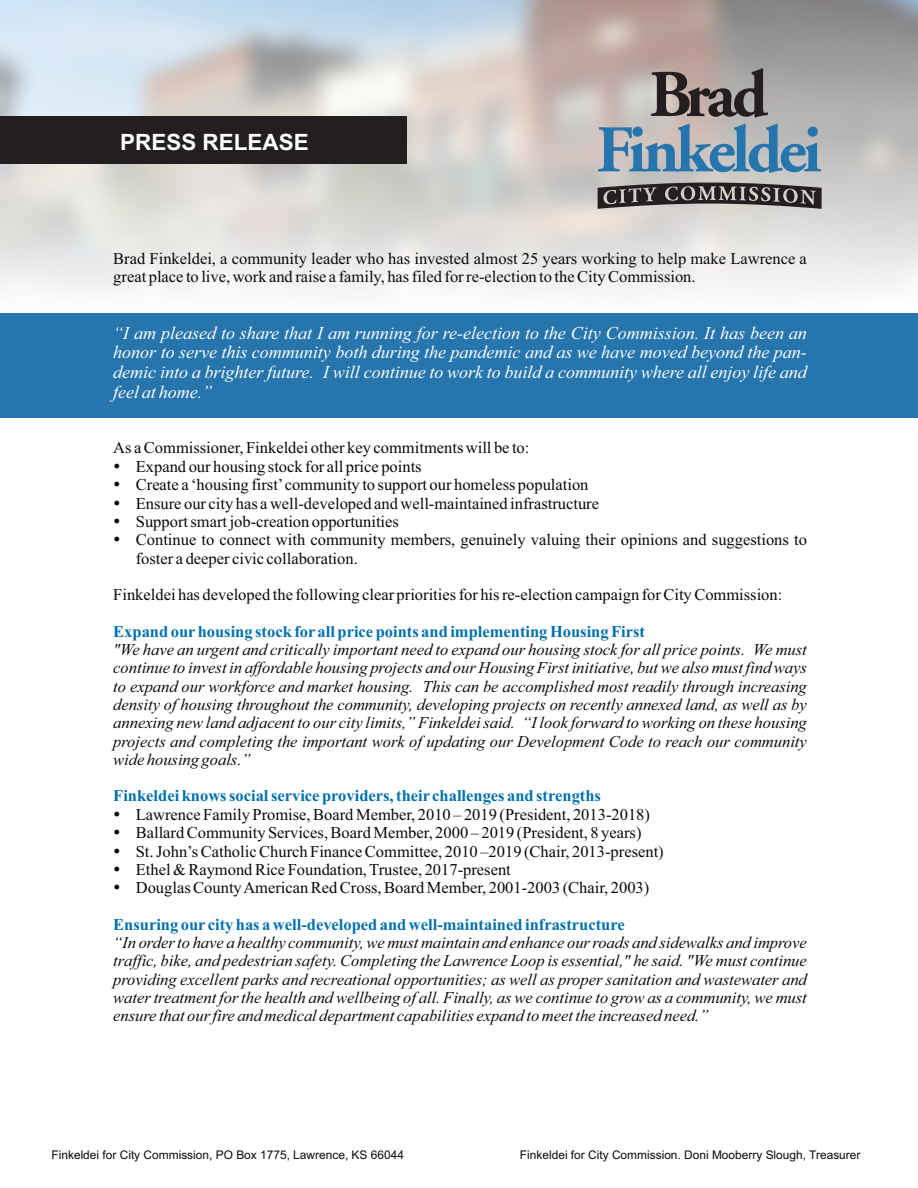
<style>
.page{position:relative;width:918px;height:1188px;background:#fff}
.page>*{position:absolute;margin:0;border:0;box-sizing:border-box;transform-origin:0 0}
.t1{font:700 66.45px "Adobe Garamond";letter-spacing:-.055em;color:#2675ad}
.t2{font:700 66.45px "Adobe Garamond";color:#231f20}
.t3{font:700 22.5px "Arial";color:#fff}
.t4{font:italic 18px/20px "Times New Roman";color:#fff;text-align:justify}
.t5{font:italic 16.5px/18.3px "Times New Roman";color:#090b0b;text-align:justify}
.t6{font:16.5px/18.5px "Times New Roman";color:#090b0b}
.t7{font:700 16.5px "Times New Roman";color:#0071ad}
.t8{font:11.85px "Arial";color:#090b0b}
</style>
<div class="page">
<img style="left:0;top:0;width:918px;height:418px">
<div style="left:0;top:313px;width:918px;height:104px;background:#2675ad"></div>
<div style="left:0;top:117px;width:406px;height:47px;background:#231f20"></div>
<svg style="left:598px;top:183px;width:224px;height:26px"></svg>
<h2 class="t3" style="left:120px;top:134px;width:190px">PRESS RELEASE</h2>
<h1 class="t2" style="left:649px;top:68px;width:120px">Brad</h1>
<h1 class="t1" style="left:596px;top:124px;width:227px">Finkeldei</h1>
<p class="t6" style="left:113px;top:251px;width:695px">Brad Finkeldei, a community leader who has invested almost 25 years working to help make Lawrence a great place to live, work and raise a family, has filed for re-election to the City Commission.</p>
<p class="t4" style="left:113px;top:324px;width:695px">“I am pleased to share that I am running for re-election to the City Commission. It has been an honor to serve this community both during the pandemic and as we have moved beyond the pan&shy;demic into a brighter future. I will continue to work to build a community where all enjoy life and feel at home.”</p>
<p class="t6" style="left:136px;top:440px;width:673px;text-indent:-23px">As a Commissioner, Finkeldei other key commitments will be to:<br>Expand our housing stock for all price points<br>Create a ‘housing first’community to support our homeless population<br>Ensure our city has a well-developed and well-maintained infrastructure<br>Support smart job-creation opportunities<br>Continue to connect with community members, genuinely valuing their opinions and suggestions to foster a deeper civic collaboration.</p>
<p class="t6" style="left:113px;top:587px;width:671px">Finkeldei has developed the following clear priorities for his re-election campaign for City Commission:</p>
<p class="t7" style="left:113px;top:626px;width:533px">Expand ourhousing stock for all price points and implementing Housing First</p>
<p class="t5" style="left:113px;top:642px;width:695px">"We have an urgent and critically important need to expand our housing stock for all price points. We must continue to invest in affordable housing projects and our Housing First initiative, but we also must find ways to expand our workforce and market housing. This can be accomplished most readily through increasing density of housing throughout the community, developing projects on recently annexed land, as well as by annexing new land adjacent to our city limits,” Finkeldei said. “I look forward to working on these housing projects and completing the important work of updating our Development Code to reach our community wide housing goals.”</p>
<p class="t7" style="left:113px;top:790px;width:489px">Finkeldei knows social service providers, their challenges and strengths</p>
<p class="t6" style="left:136px;top:807px;width:530px">Lawrence Family Promise, Board Member, 2010 – 2019 (President, 2013-2018)<br>Ballard Community Services, Board Member, 2000 – 2019 (President, 8 years)<br>St. John’s Catholic Church Finance Committee, 2010 –2019 (Chair, 2013-present)<br>Ethel &amp; Raymond Rice Foundation, Trustee, 2017-present<br>Douglas County American Red Cross, Board Member, 2001-2003 (Chair, 2003)</p>
<p class="t7" style="left:113px;top:919px;width:513px">Ensuring our city has a well-developed and well-maintained infrastructure</p>
<p class="t5" style="left:113px;top:935px;width:695px">“In order to have a healthy community, we must maintain and enhance our roads and sidewalks and improve traffic, bike, and pedestrian safety. Completing the Lawrence Loop is essential," he said. "We must continue providing excellent parks and recreational opportunities; as well as proper sanitation and wastewater and water treatment for the health and wellbeing of all. Finally, as we continue to grow as a community, we must ensure that our fire and medical department capabilities expand to meet the increased need.”</p>
<p class="t8" style="left:52px;top:1150px;width:354px">Finkeldei for City Commission, PO Box 1775, Lawrence, KS 66044</p>
<p class="t8" style="left:520px;top:1150px;width:342px">Finkeldei for City Commission. Doni Mooberry Slough, Treasurer</p>
</div>
